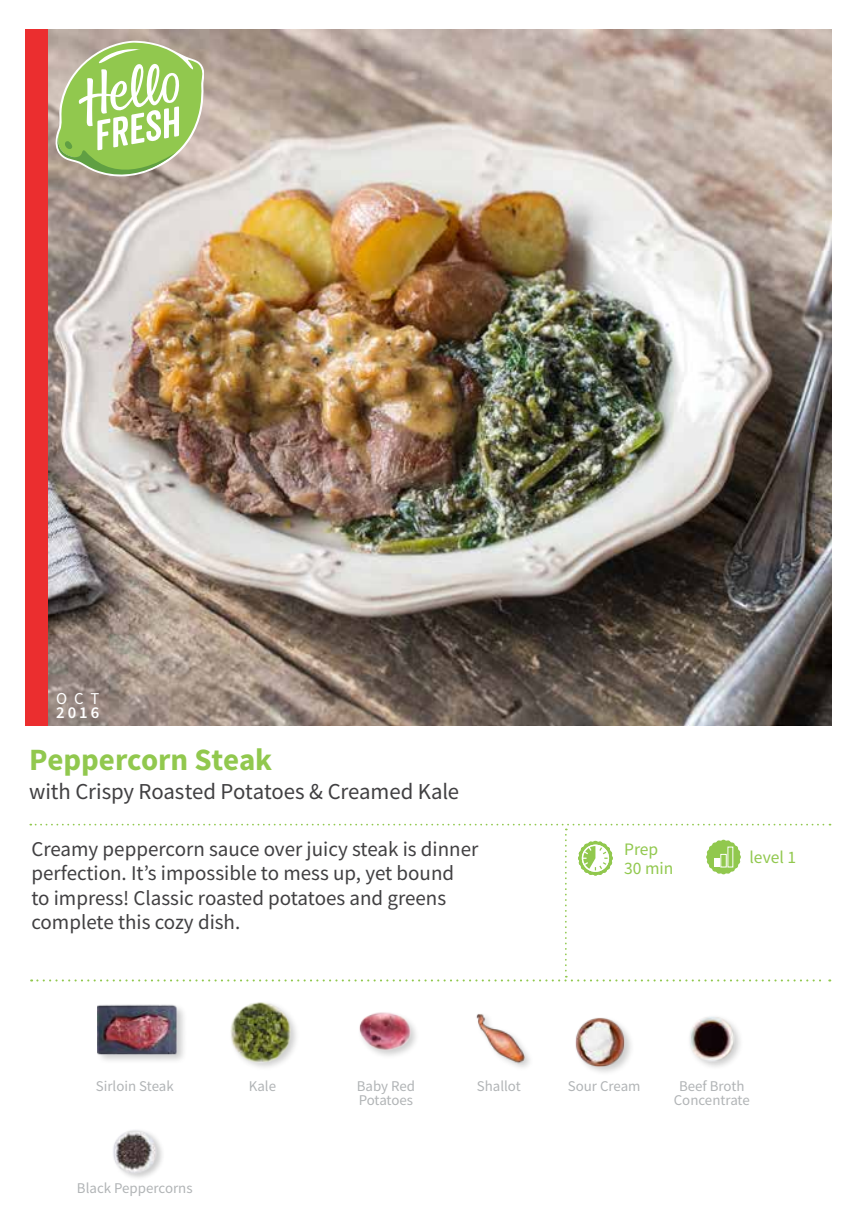
<style>
.page{position:relative;width:860px;height:1228px;background:#fff}
.page>*{position:absolute;margin:0;border:0;box-sizing:border-box;transform-origin:0 0}
.t1{font:700 30.97px "Source Sans Pro";letter-spacing:-.005em;color:#91c84e}
.t2{font:22.75px "Source Sans Pro";letter-spacing:-.01em;color:#414042}
.t3{font:21px/24.5px "Source Sans Pro";color:#414042}
.t4{font:17.5px/18.6px "Source Sans Pro";color:#91c84e}
.t5{font:600 16.62px "Source Sans Pro";color:#fff}
.t6{font:16.62px "Source Sans Pro";color:#fff}
.t7{font:14.88px/14.3px "Source Sans Pro";color:#b1b4b6;text-align:center}
</style>
<div class="page">
<img style="left:48px;top:29px;width:783px;height:696px">
<svg style="left:56px;top:41px;width:147px;height:135px"></svg>
<div style="left:26px;top:29px;width:22px;height:696px;background:#eb2e2f"></div>
<svg style="left:30px;top:823px;width:800px;height:158px"></svg>
<img style="left:689px;top:1016px;width:51px;height:51px">
<img style="left:359px;top:1012px;width:57px;height:44px">
<div style="left:95px;top:1002px;width:92px;height:62px;background:#000;opacity:.2"></div>
<img style="left:97px;top:1002px;width:80px;height:62px">
<img style="left:575px;top:1017px;width:56px;height:56px">
<img style="left:476px;top:1014px;width:54px;height:54px">
<img style="left:230px;top:1002px;width:66px;height:66px">
<div style="left:112px;top:1127px;width:53px;height:54px;background:#000;opacity:.2"></div>
<img style="left:112px;top:1127px;width:52px;height:49px">
<p class="t6" style="left:56px;top:687px;width:45px">OCT</p>
<p class="t5" style="left:56px;top:701px;width:45px">2016</p>
<h1 class="t1" style="left:29px;top:738px;width:244px">Peppercorn Steak</h1>
<p class="t2" style="left:29px;top:777px;width:431px">with Crispy Roasted Potatoes &amp; Creamed Kale</p>
<p class="t3" style="left:31px;top:836px;width:448px">Creamy peppercorn sauce over juicy steak is dinner perfection. It’s impossible to mess up, yet bound<br>to impress! Classic roasted potatoes and greens complete this cozy dish.</p>
<p class="t4" style="left:624px;top:840px;width:51px">Prep<br>30 min</p>
<p class="t4" style="left:749px;top:847px;width:48px">level 1</p>
<p class="t7" style="left:96px;top:1078px;width:79px">Sirloin Steak</p>
<p class="t7" style="left:249px;top:1078px;width:29px">Kale</p>
<p class="t7" style="left:673px;top:1078px;width:77px">Beef Broth<br>Concentrate</p>
<p class="t7" style="left:357px;top:1078px;width:60px">Baby Red</p>
<p class="t7" style="left:567px;top:1078px;width:74px">Sour Cream</p>
<p class="t7" style="left:358px;top:1092px;width:56px">Potatoes</p>
<p class="t7" style="left:476px;top:1078px;width:45px">Shallot</p>
<p class="t7" style="left:77px;top:1180px;width:117px">Black Peppercorns</p>
</div>
